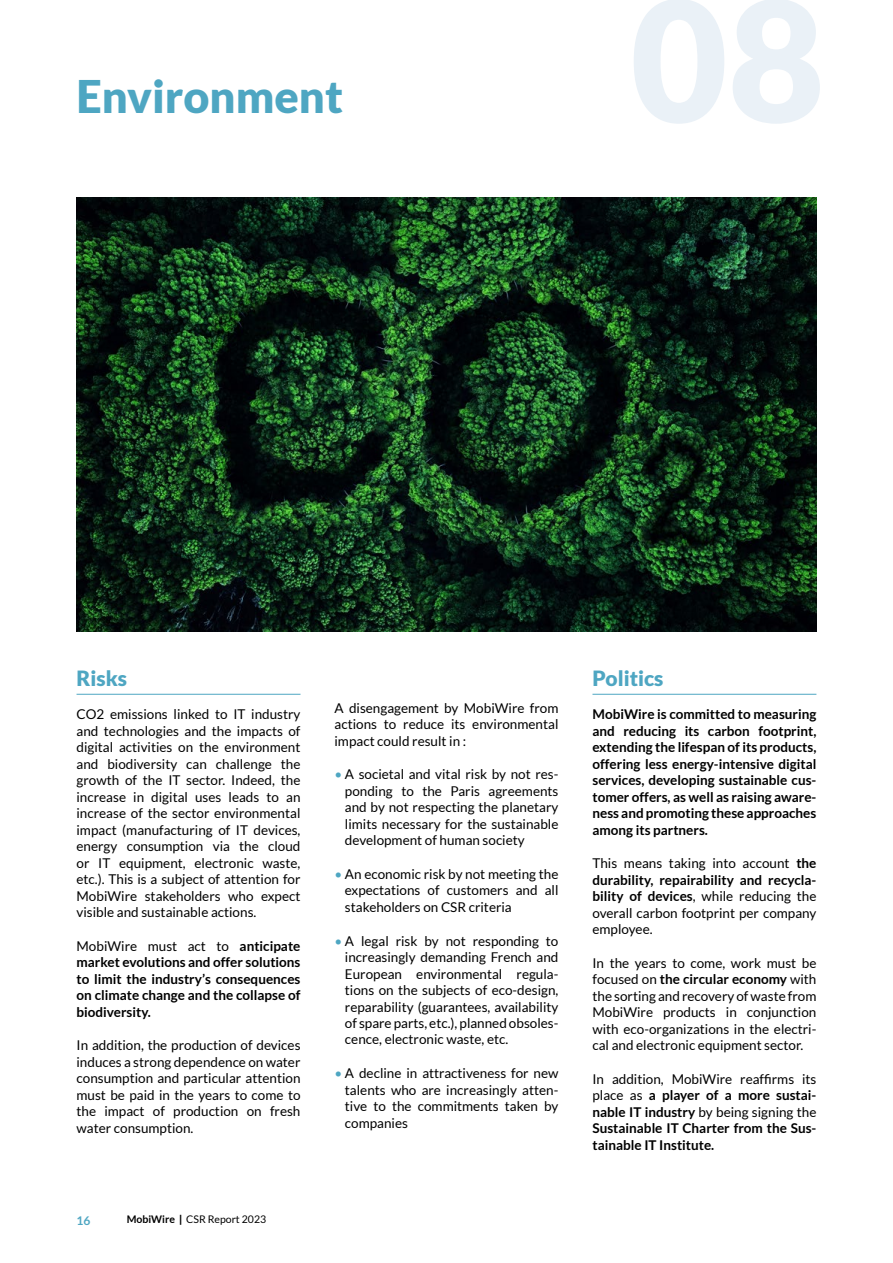
<style>
.page{position:relative;width:893px;height:1263px;background:#fff}
.page>*{position:absolute;margin:0;border:0;box-sizing:border-box;transform-origin:0 0}
.t1{font:900 167.7px "Lato";color:#eaf1f7}
.t2{font:900 45px "Lato";color:#4ea6c2}
.t3{font:900 21px "Lato";color:#4ea6c2}
.t4{font:13.5px/16.5px "Lato";color:#000;text-align:justify}
.t5{font:700 13.5px/16.5px "Lato";color:#000;text-align:justify}
.t6{font:700 12px "Lato";color:#4ea6c2}
.t7{font:10.5px "Lato";color:#000}
.s1{font-weight:400}
.s2{font-weight:700}
.s3{font-weight:900}
.s4{color:#4ea6c2}
</style>
<div class="page">
<hr style="left:77px;top:694px;width:223px;height:1px;background:#4ea6c2">
<hr style="left:592px;top:694px;width:224px;height:1px;background:#4ea6c2">
<img style="left:77px;top:198px;width:739px;height:433px">
<h2 class="t2" style="left:77px;top:70px;width:268px">Environment</h2>
<h1 class="t1" style="left:630px;top:-37px;width:196px">08</h1>
<h3 class="t3" style="left:77px;top:665px;width:52px">Risks</h3>
<p class="t4" style="left:77px;top:706px;width:225px">CO2 emissions linked to IT industry and technologies and the impacts of digital activities on the environment and biodiversity can challenge the growth of the IT sector. Indeed, the increase in digital uses leads to an increase of the sector environmental impact (manufacturing of IT devices, energy consumption via the cloud or IT equipment, electronic waste, etc.). This is a subject of attention for MobiWire stakeholders who expect visible and sustainable actions.</p>
<p class="t5" style="left:77px;top:937px;width:225px"><span class="s1">MobiWire must act to</span> anticipate market evolutions and offer solutions to limit the industry’s consequences on climate change and the collapse of biodiversity.</p>
<p class="t4" style="left:77px;top:1037px;width:225px">In addition, the production of devices induces a strong dependence on water consumption and particular attention must be paid in the years to come to the impact of production on fresh water consumption.</p>
<p class="t6" style="left:77px;top:1213px;width:15px">16</p>
<p class="t7" style="left:127px;top:1214px;width:141px"><span class="s2">MobiWire</span> <span class="s3">|</span> CSR Report 2023</p>
<p class="t4" style="left:334px;top:700px;width:225px">A disengagement by MobiWire from actions to reduce its environmental impact could result in :</p>
<p class="t4" style="left:345px;top:766px;width:215px;text-indent:-10px"><span class="s4">•</span> A societal and vital risk by not res&shy;ponding to the Paris agreements and by not respecting the planetary limits necessary for the sustainable development of human society</p>
<p class="t4" style="left:345px;top:866px;width:215px;text-indent:-10px"><span class="s4">•</span> An economic risk by not meeting the expectations of customers and all stakeholders on CSR criteria</p>
<p class="t4" style="left:345px;top:932px;width:215px;text-indent:-10px"><span class="s4">•</span> A legal risk by not responding to increasingly demanding French and European environmental regula&shy;tions on the subjects of eco-design, reparability (guarantees, availability of spare parts, etc.), planned obsoles&shy;cence, electronic waste, etc.</p>
<p class="t4" style="left:345px;top:1065px;width:215px;text-indent:-10px"><span class="s4">•</span> A decline in attractiveness for new talents who are increasingly atten&shy;tive to the commitments taken by companies</p>
<h3 class="t3" style="left:592px;top:665px;width:73px">Politics</h3>
<p class="t5" style="left:592px;top:706px;width:225px">MobiWire is committed to measuring and reducing its carbon footprint, extending the lifespan of its products, offering less energy-intensive digital services, developing sustainable cus&shy;tomer offers, as well as raising aware&shy;ness and promoting these approaches among its partners.</p>
<p class="t4" style="left:592px;top:855px;width:225px">This means taking into account <span class="s2">the durability, repairability and recycla&shy;bility of devices</span>, while reducing the overall carbon footprint per company employee.</p>
<p class="t4" style="left:592px;top:954px;width:225px">In the years to come, work must be focused on <span class="s2">the circular economy</span> with the sorting and recovery of waste from MobiWire products in conjunction with eco-organizations in the electri&shy;cal and electronic equipment sector.</p>
<p class="t5" style="left:592px;top:1070px;width:225px"><span class="s1">In addition, MobiWire reaffirms its place as</span> a player of a more sustai&shy;nable IT industry <span class="s1">by being signing the </span>Sustainable IT Charter from the Sus&shy;tainable IT Institute.</p>
</div>
